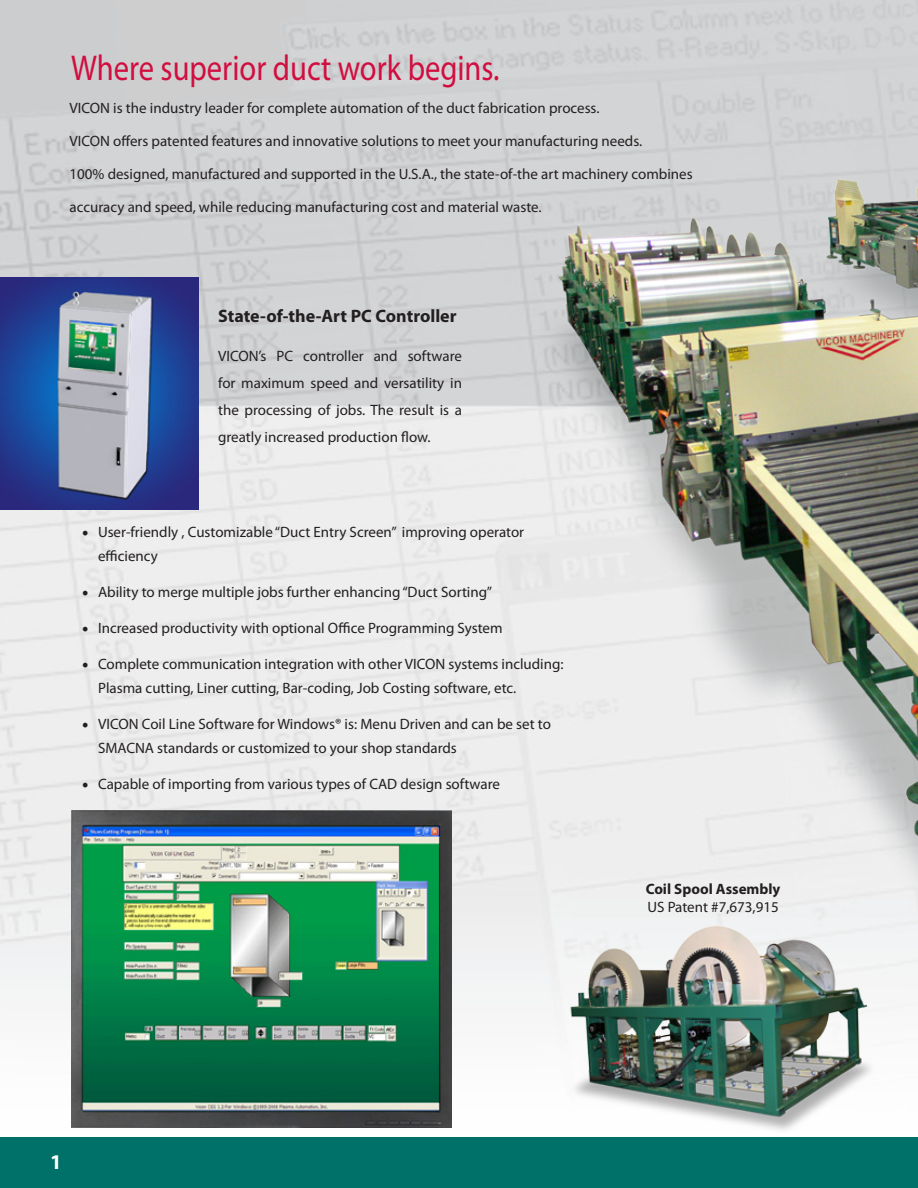
<style>
.page{position:relative;width:918px;height:1188px;background:#fff}
.page>*{position:absolute;margin:0;border:0;box-sizing:border-box;transform-origin:0 0}
.t1{font:36px "Myriad Pro";color:#d10e40;scale:.85 1}
.t2{font:700 21px "Myriad Pro";color:#fff}
.t3{font:700 18px "Myriad Pro";color:#231f20}
.t4{font:15px/27px "Myriad Pro";color:#231f20}
.t5{font:700 15px "Myriad Pro";color:#231f20}
.s1{font-family:"Minion Pro";font-size:18px}
</style>
<div class="page">
<img style="left:0;top:0;width:904px;height:1128px">
<img style="left:0;top:277px;width:199px;height:232px">
<img style="left:71px;top:810px;width:380px;height:318px">
<img style="left:520px;top:66px;width:398px;height:880px">
<img style="left:565px;top:922px;width:315px;height:209px">
<div style="left:0;top:1137px;width:918px;height:51px;background:#007168"></div>
<p class="t1" style="left:71px;top:45px;width:506px">Where superior duct work begins.</p>
<p class="t4" style="left:70px;top:94px;width:531px">VICON is the industry leader for complete automation of the duct fabrication process.</p>
<p class="t4" style="left:70px;top:127px;width:574px">VICON offers patented features and innovative solutions to meet your manufacturing needs.</p>
<p class="t4" style="left:70px;top:160px;width:625px">100% designed, manufactured and supported in the U.S.A., the state-of-the art machinery combines</p>
<p class="t4" style="left:70px;top:193px;width:474px">accuracy and speed, while reducing manufacturing cost and material waste.</p>
<p class="t3" style="left:218px;top:304px;width:240px">State-of-the-Art PC Controller</p>
<p class="t4" style="left:218px;top:342px;width:245px;text-align:justify">VICON’s PC controller and software for maximum speed and versatility in the processing of jobs. The result is a greatly increased production flow.</p>
<p class="t4" style="left:98px;top:520px;width:428px;line-height:24px;text-indent:-16px"><span class="s1">•</span> User-friendly , Customizable “Duct Entry Screen” improving operator efficiency</p>
<p class="t4" style="left:82px;top:578px;width:412px"><span class="s1">•</span> Ability to merge multiple jobs further enhancing “Duct Sorting”</p>
<p class="t4" style="left:82px;top:614px;width:422px"><span class="s1">•</span> Increased productivity with optional Office Programming System</p>
<p class="t4" style="left:98px;top:652px;width:467px;line-height:24px;text-indent:-16px"><span class="s1">•</span> Complete communication integration with other VICON systems including:<br>Plasma cutting, Liner cutting, Bar-coding, Job Costing software, etc.</p>
<p class="t4" style="left:98px;top:712px;width:454px;line-height:24px;text-indent:-16px"><span class="s1">•</span> VICON Coil Line Software for Windows® is: Menu Driven and can be set to<br>SMACNA standards or customized to your shop standards</p>
<p class="t4" style="left:82px;top:770px;width:420px"><span class="s1">•</span> Capable of importing from various types of CAD design software</p>
<p class="t5" style="left:646px;top:879px;width:136px">Coil Spool Assembly</p>
<p class="t4" style="left:647px;top:893px;width:133px">US Patent #7,673,915</p>
<p class="t2" style="left:50px;top:1148px;width:13px">1</p>
</div>
